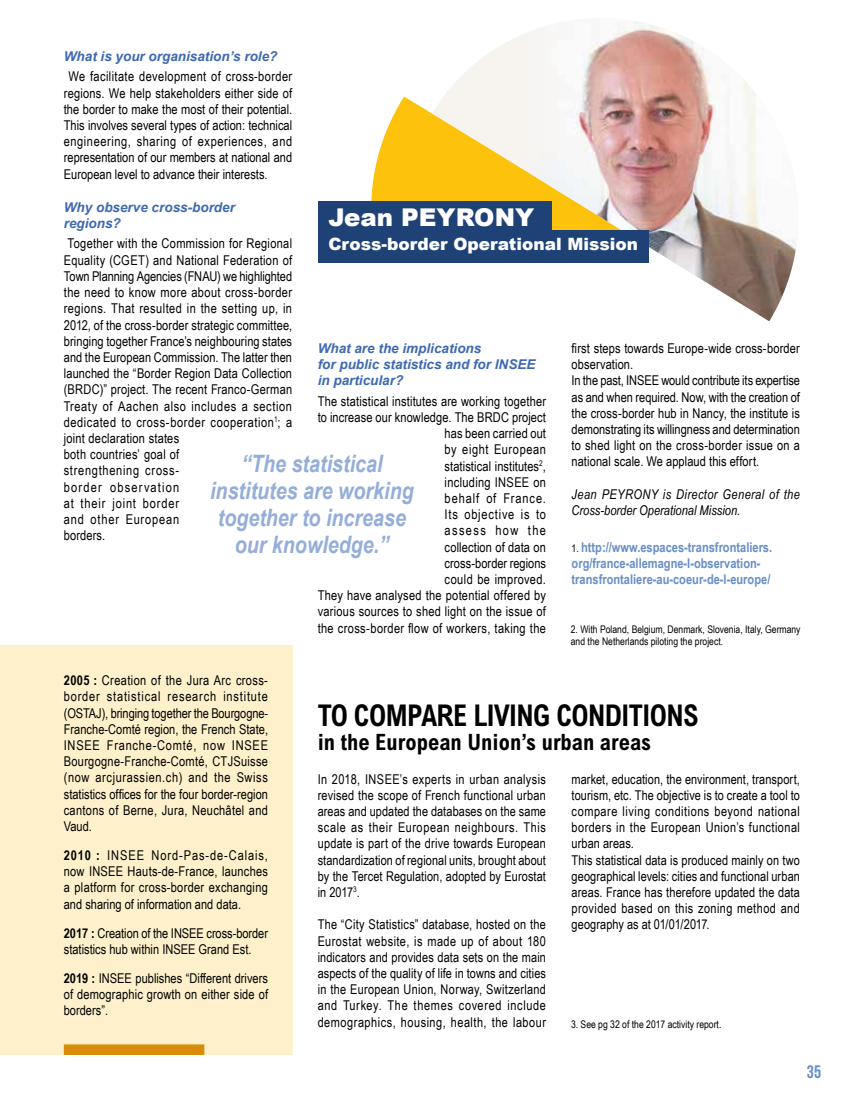
<style>
.page{position:relative;width:851px;height:1106px;background:#fff}
.page>*{position:absolute;margin:0;border:0;box-sizing:border-box;transform-origin:0 0}
.t1{font:700 condensed 30px "Arial";letter-spacing:-.02em;color:#000;scale:.94 1}
.t2{font:900 24.45px "Arial";color:#fff}
.t3{font:italic 700 24px/27px "Arial Narrow";color:#94aed9;text-align:center}
.t4{font:700 condensed 22.5px "Arial";color:#000}
.t5{font:700 18px "Bebas Neue";color:#688ec8}
.t6{font:900 16.95px "Arial";color:#fff}
.t7{font:13.5px/16.2px "Arial Narrow";letter-spacing:.01em;color:#000;text-align:justify}
.t8{font:italic 700 13.5px/16.2px "Arial";color:#3e69b1}
.t9{font:700 13.5px/16.2px "Arial Narrow";color:#688ec8}
.t10{font:italic 13.5px/16.2px "Arial Narrow";letter-spacing:.03em;color:#000}
.t11{font:10.5px/12px "Arial Narrow";color:#000}
.s1{font-weight:400;font-size:10.5px;color:#000}
.s2{font-weight:700}
</style>
<div class="page">
<div style="left:0;top:645px;width:292px;height:409px;background:#fdf0ca"></div>
<div style="left:64px;top:1044px;width:140px;height:10px;background:#d88c07"></div>
<svg style="left:371px;top:97px;width:61px;height:104px;fill:#fdc20b"></svg>
<svg style="left:432px;top:39px;width:81px;height:224px"></svg>
<img style="left:513px;top:21px;width:284px;height:300px">
<div style="left:318px;top:201px;width:234px;height:32px;background:#1e4176"></div>
<div style="left:318px;top:230px;width:330px;height:32px;background:#1e4176"></div>
<p class="t8" style="left:64px;top:48px;width:215px">What is your organisation’s role?</p>
<p class="t7" style="left:64px;top:68px;width:230px;text-indent:5px">We facilitate development of cross-border regions. We help stakeholders either side of the border to make the most of their potential.<br>This involves several types of action: technical engineering, sharing of experiences, and representation of our members at national and European level to advance their interests.</p>
<p class="t8" style="left:64px;top:199px;width:173px">Why observe cross-border regions?</p>
<p class="t7" style="left:64px;top:235px;width:230px;text-align:left">Together with the Commission for Regional Equality (CGET) and National Federation of Town Planning Agencies (FNAU) we highlighted the need to know more about cross-border regions. That resulted in the setting up, in 2012, of the cross-border strategic committee, bringing together France’s neighbouring states and the European Commission. The latter then launched the “Border Region Data Collection (BRDC)” project. The recent Franco-German Treaty of Aachen also includes a section dedicated to cross-border cooperation<sup>1</sup>; a joint declaration states<br>both countries’ goal of<br>strengthening cross-<br>border observation<br>at their joint border<br>and other European<br>borders.</p>
<h2 class="t2" style="left:328px;top:200px;width:207px">Jean PEYRONY</h2>
<p class="t6" style="left:328px;top:232px;width:311px">Cross-border Operational Mission</p>
<p class="t7" style="left:571px;top:339px;width:230px;text-align:left">first steps towards Europe-wide cross-border observation.<br>In the past, INSEE would contribute its expertise as and when required. Now, with the creation of the cross-border hub in Nancy, the institute is demonstrating its willingness and determination to shed light on the cross-border issue on a national scale. We applaud this effort.</p>
<p class="t10" style="left:571px;top:485px;width:230px">Jean PEYRONY is Director General of the<br>Cross-border Operational Mission.</p>
<p class="t9" style="left:571px;top:538px;width:202px"><span class="s1">1.</span> http://www.espaces-transfrontaliers. org/france-allemagne-l-observation&shy;transfrontaliere-au-coeur-de-l-europe/</p>
<p class="t8" style="left:317px;top:340px;width:219px">What are the implications<br>for public statistics and for INSEE in particular?</p>
<p class="t7" style="left:317px;top:392px;width:230px;text-align:right">The statistical institutes are working together to increase our knowledge. The BRDC project has been carried out<br>by eight European<br>statistical institutes<sup>2</sup>,<br>including INSEE on<br>behalf of France.<br>Its objective is to<br>assess how the<br>collection of data on<br>cross-border regions<br>could be improved.<br>They have analysed the potential offered by various sources to shed light on the issue of the cross-border flow of workers, taking the</p>
<h3 class="t3" style="left:210px;top:449px;width:205px">“The statistical institutes are working together to increase our knowledge.”</h3>
<p class="t11" style="left:570px;top:623px;width:231px">2. With Poland, Belgium, Denmark, Slovenia, Italy, Germany and the Netherlands piloting the project.</p>
<p class="t7" style="left:64px;top:671px;width:206px"><span class="s2">2005 :</span> Creation of the Jura Arc cross&shy;border statistical research institute (OSTAJ), bringing together the Bourgogne-Franche-Comté region, the French State, INSEE Franche-Comté, now INSEE Bourgogne-Franche-Comté, CTJSuisse (now arcjurassien.ch) and the Swiss statistics offices for the four border-region cantons of Berne, Jura, Neuchâtel and Vaud.</p>
<p class="t7" style="left:64px;top:846px;width:206px"><span class="s2">2010 :</span> INSEE Nord-Pas-de-Calais, now INSEE Hauts-de-France, launches a platform for cross-border exchanging and sharing of information and data.</p>
<p class="t7" style="left:64px;top:924px;width:206px"><span class="s2">2017 :</span> Creation of the INSEE cross-border statistics hub within INSEE Grand Est.</p>
<p class="t7" style="left:64px;top:969px;width:206px"><span class="s2">2019 :</span> INSEE publishes “Different drivers of demographic growth on either side of borders”.</p>
<h1 class="t1" style="left:317px;top:698px;width:407px">TO COMPARE LIVING CONDITIONS</h1>
<h3 class="t4" style="left:317px;top:729px;width:335px">in the European Union’s urban areas</h3>
<p class="t7" style="left:317px;top:770px;width:230px">In 2018, INSEE’s experts in urban analysis revised the scope of French functional urban areas and updated the databases on the same scale as their European neighbours. This update is part of the drive towards European standardization of regional units, brought about by the Tercet Regulation, adopted by Eurostat in 2017<sup>3</sup>.</p>
<p class="t7" style="left:317px;top:916px;width:230px">The “City Statistics” database, hosted on the Eurostat website, is made up of about 180 indicators and provides data sets on the main aspects of the quality of life in towns and cities in the European Union, Norway, Switzerland and Turkey. The themes covered include demographics, housing, health, the labour</p>
<p class="t7" style="left:571px;top:770px;width:230px;text-align:left">market, education, the environment, transport, tourism, etc. The objective is to create a tool to compare living conditions beyond national borders in the European Union’s functional urban areas.<br>This statistical data is produced mainly on two geographical levels: cities and functional urban areas. France has therefore updated the data provided based on this zoning method and geography as at 01/01/2017.</p>
<p class="t11" style="left:571px;top:1017px;width:152px">3. See pg 32 of the 2017 activity report.</p>
<h3 class="t5" style="left:806px;top:1062px;width:16px">35</h3>
</div>
